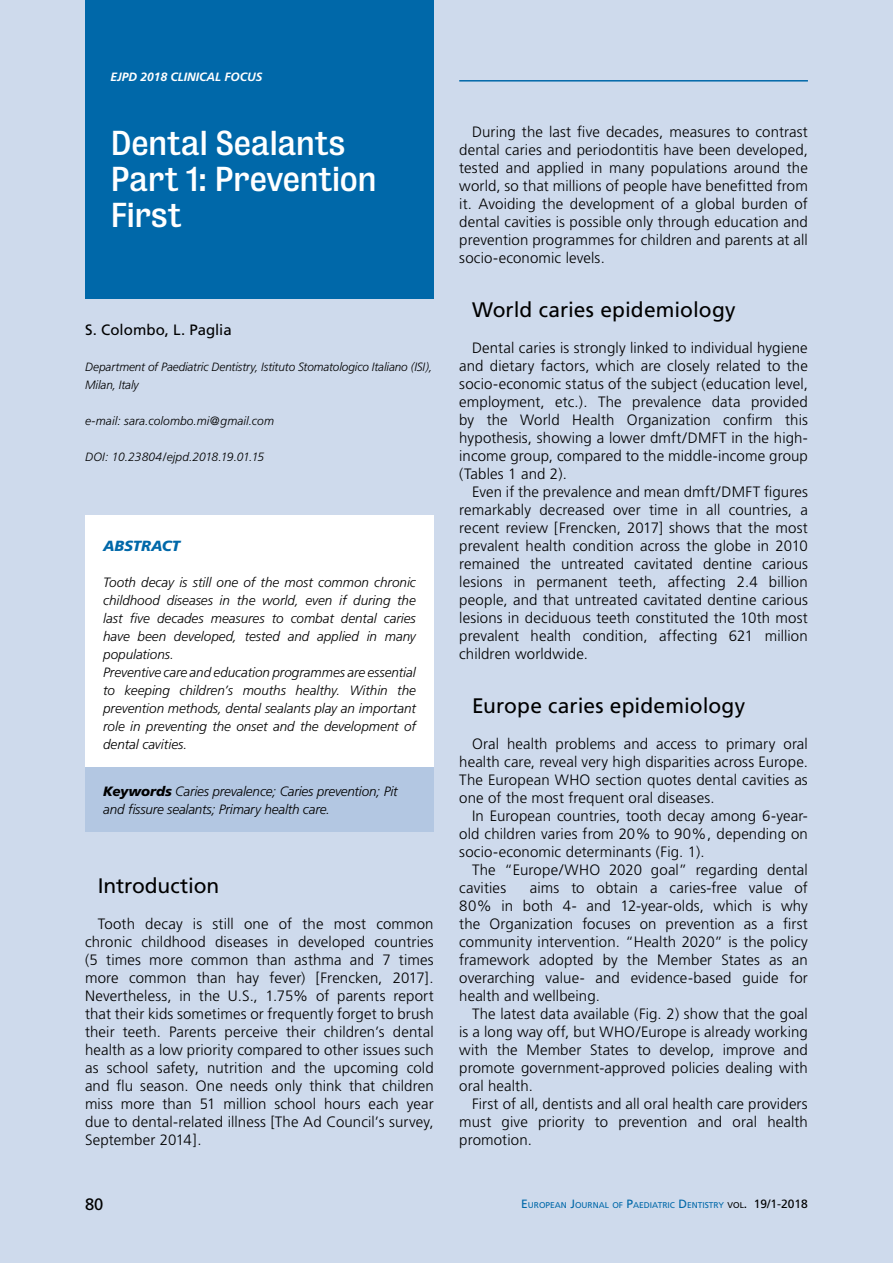
<style>
.page{position:relative;width:893px;height:1263px;background:#cedaec}
.page>*{position:absolute;margin:0;border:0;box-sizing:border-box;transform-origin:0 0}
.t1{font:31.5px/36px "Bureau Grot Five Three";color:#fff}
.t2{font:21px "Frutiger";color:#000}
.t3{font:16.5px "Frutiger";color:#000}
.t4{font:300 15px/18px "Frutiger";letter-spacing:.01em;color:#000;text-align:justify}
.t5{font:15px "Frutiger";color:#000}
.t6{font:italic 900 14.7px "Frutiger";letter-spacing:-.005em;color:#0068a9}
.t7{font:italic 300 13.5px/18px "Frutiger";letter-spacing:-.005em;color:#000}
.t8{font:italic 300 12px/18px "Frutiger";letter-spacing:-.005em;color:#000}
.t9{font:italic 700 12px "Frutiger";color:#fff}
.t10{font:8.4px "Frutiger";color:#0068a9}
.s1{font-weight:900}
.s2{font-size:12px}
.s3{color:#000}
.s4{font-size:12px;color:#000}
</style>
<div class="page">
<hr style="left:459px;top:80px;width:349px;height:2px;background:#0068a9">
<div style="left:85px;top:0;width:349px;height:119px;background:#0068a9"></div>
<div style="left:85px;top:515px;width:349px;height:252px;background:#fff"></div>
<div style="left:85px;top:94px;width:349px;height:205px;background:#0068a9"></div>
<div style="left:85px;top:767px;width:349px;height:64px;background:#b3c7e2"></div>
<p class="t9" style="left:111px;top:70px;width:154px">EJPD 2018 CLINICAL FOCUS</p>
<h1 class="t1" style="left:111px;top:125px;width:268px">Dental Sealants<br>Part 1: Prevention<br>First</h1>
<p class="t5" style="left:85px;top:321px;width:148px">S. Colombo, L. Paglia</p>
<p class="t8" style="left:85px;top:358px;width:349px">Department of Paediatric Dentistry, Istituto Stomatologico Italiano (ISI),<br>Milan, Italy</p>
<p class="t8" style="left:85px;top:412px;width:190px">e-mail: sara.colombo.mi@gmail.com</p>
<p class="t8" style="left:85px;top:448px;width:181px">DOI: 10.23804/ejpd.2018.19.01.15</p>
<p class="t6" style="left:103px;top:537px;width:79px">ABSTRACT</p>
<p class="t7" style="left:103px;top:573px;width:314px">Tooth decay is still one of the most common chronic childhood diseases in the world, even if during the last five decades measures to combat dental caries have been developed, tested and applied in many populations.<br>Preventive care and education programmes are essential to keeping children’s mouths healthy. Within the prevention methods, dental sealants play an important role in preventing the onset and the development of dental cavities.</p>
<p class="t7" style="left:103px;top:782px;width:296px"><span class="s1">Keywords</span> Caries prevalence; Caries prevention; Pit and fissure sealants; Primary health care.</p>
<h2 class="t2" style="left:98px;top:873px;width:123px">Introduction</h2>
<p class="t4" style="left:85px;top:915px;width:350px;text-indent:13px">Tooth decay is still one of the most common chronic childhood diseases in developed countries (5 times more common than asthma and 7 times more common than hay fever) [Frencken, 2017].<br>Nevertheless, in the U.S., 1.75% of parents report that their kids sometimes or frequently forget to brush their teeth. Parents perceive their children’s dental health as a low priority compared to other issues such as school safety, nutrition and the upcoming cold and flu season. One needs only think that children miss more than 51 million school hours each year due to dental-related illness [The Ad Council’s survey, September 2014].</p>
<p class="t4" style="left:459px;top:123px;width:350px;text-indent:13px">During the last five decades, measures to contrast dental caries and periodontitis have been developed, tested and applied in many populations around the world, so that millions of people have benefitted from it. Avoiding the development of a global burden of dental cavities is possible only through education and prevention programmes for children and parents at all socio-economic levels.</p>
<h2 class="t2" style="left:472px;top:297px;width:265px">World caries epidemiology</h2>
<p class="t4" style="left:459px;top:339px;width:350px;text-indent:13px">Dental caries is strongly linked to individual hygiene and dietary factors, which are closely related to the socio-economic status of the subject (education level, employment, etc.). The prevalence data provided by the World Health Organization confirm this hypothesis, showing a lower dmft/DMFT in the high&shy;income group, compared to the middle-income group (Tables 1 and 2).</p>
<p class="t4" style="left:459px;top:483px;width:350px;text-indent:13px">Even if the prevalence and mean dmft/DMFT figures remarkably decreased over time in all countries, a recent review [Frencken, 2017] shows that the most prevalent health condition across the globe in 2010 remained the untreated cavitated dentine carious lesions in permanent teeth, affecting 2.4 billion people, and that untreated cavitated dentine carious lesions in deciduous teeth constituted the 10th most prevalent health condition, affecting 621 million children worldwide.</p>
<h2 class="t2" style="left:472px;top:693px;width:275px">Europe caries epidemiology</h2>
<p class="t4" style="left:459px;top:735px;width:350px;text-indent:13px">Oral health problems and access to primary oral health care, reveal very high disparities across Europe.<br>The European WHO section quotes dental cavities as one of the most frequent oral diseases.</p>
<p class="t4" style="left:459px;top:807px;width:350px;text-indent:13px">In European countries, tooth decay among 6-year&shy;old children varies from 20% to 90%, depending on socio-economic determinants (Fig. 1).</p>
<p class="t4" style="left:459px;top:861px;width:350px;text-indent:13px">The “Europe/WHO 2020 goal” regarding dental cavities</p>
<p class="t4" style="left:459px;top:879px;width:350px;text-indent:71px">aims to obtain a caries-free value of 80% in both 4- and 12-year-olds, which is why the Organization focuses on prevention as a first community intervention. “Health 2020” is the policy framework adopted by the Member States as an overarching value- and evidence-based guide for health and wellbeing.</p>
<p class="t4" style="left:459px;top:1005px;width:350px;text-indent:13px">The latest data available (Fig. 2) show that the goal is a long way off, but WHO/Europe is already working with the Member States to develop, improve and promote government-approved policies dealing with oral health.</p>
<p class="t4" style="left:459px;top:1095px;width:350px;text-indent:13px">First of all, dentists and all oral health care providers must give priority to prevention and oral health promotion.</p>
<p class="t3" style="left:85px;top:1194px;width:20px">80</p>
<p class="t10" style="left:521px;top:1200px;width:288px"><span class="s2">E</span>UROPEAN <span class="s2">J</span>OURNAL OF <span class="s2">P</span>AEDIATRIC <span class="s2">D</span> ENTISTRY <span class="s3">VOL</span><span class="s4">. 19/1-2018</span></p>
</div>
